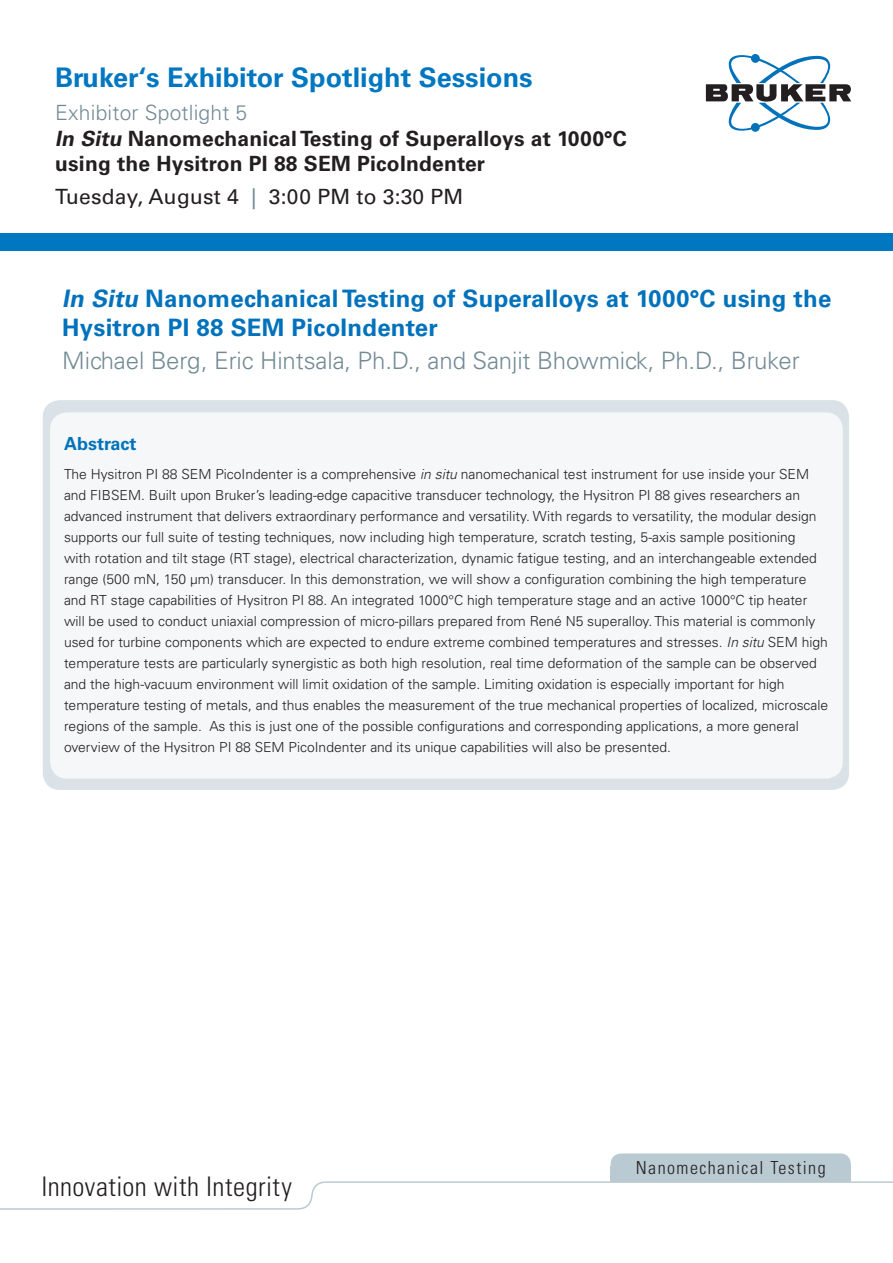
<style>
.page{position:relative;width:893px;height:1263px;background:#fff}
.page>*{position:absolute;margin:0;border:0;box-sizing:border-box;transform-origin:0 0}
.brochure_body{font:700 27px "Univers LT Std";color:#0077c0}
.brochure_title-claim{font:300 condensed 27px "Univers LT Std";letter-spacing:.015em;color:#231f20}
.brochure_body-2{font:700 24px/28.8px "Univers LT Std";letter-spacing:.01em;color:#0072bc}
.brochure_body-3{font:300 24px "Univers LT Std";letter-spacing:-.005em;color:#738a95}
.brochure_body-4{font:700 21px/25.2px "Univers LT Std";letter-spacing:.01em;color:#231f20}
.brochure_body-5{font:21px "Univers LT Std";letter-spacing:.01em;color:#231f20}
.brochure_title-techn{font:300 condensed 18px "Univers LT Std";letter-spacing:.08em;color:#231f20}
.Bullet_Copy{font:700 18px "Univers LT Std";color:#0072bc}
.Bullet_Copy-2{font:300 13.8px/21px "Univers LT Std";color:#231f20}
.s1{font-weight:300;color:#738a95}
.s2{font-style:italic}
.s3{color:#738a95}
</style>
<div class="page">
<div style="left:0;top:234px;width:893px;height:17px;background:#0077c0"></div>
<div style="left:43px;top:400px;width:806px;height:390px;background:#dae2e7;border-radius:17px"></div>
<div style="left:50px;top:412px;width:793px;height:367px;background:#f5f7f8;border-radius:17px"></div>
<svg style="left:706px;top:54px;width:145px;height:78px"></svg>
<svg style="left:0;top:1180px;width:893px;height:30px"></svg>
<div style="left:611px;top:1166px;width:240px;height:15px;background:#bacad2"></div>
<div style="left:611px;top:1153px;width:240px;height:25px;background:#bacad2;border-radius:11px"></div>
<p class="brochure_body" style="left:55px;top:61px;width:479px">Bruker‘s Exhibitor Spotlight Sessions</p>
<p class="brochure_body-4" style="left:55px;top:100px;width:573px"><span class="s1">Exhibitor Spotlight 5<br></span><span class="s2">In Situ</span> Nanomechanical Testing of Superalloys at 1000°C using the Hysitron PI 88 SEM PicoIndenter</p>
<p class="brochure_body-5" style="left:55px;top:185px;width:410px">Tuesday, August 4 <span class="s3">|</span> 3:00 PM to 3:30 PM</p>
<p class="brochure_body-2" style="left:62px;top:284px;width:771px"><span class="s2">In Situ</span> Nanomechanical Testing of Superalloys at 1000°C using the<br>Hysitron PI 88 SEM PicoIndenter</p>
<p class="brochure_body-3" style="left:62px;top:346px;width:739px">Michael Berg, Eric Hintsala, Ph.D., and Sanjit Bhowmick, Ph.D., Bruker</p>
<p class="Bullet_Copy" style="left:64px;top:433px;width:74px">Abstract</p>
<p class="Bullet_Copy-2" style="left:64px;top:464px;width:766px">The Hysitron PI 88 SEM PicoIndenter is a comprehensive <span class="s2">in situ</span> nanomechanical test instrument for use inside your SEM and FIBSEM. Built upon Bruker’s leading-edge capacitive transducer technology, the Hysitron PI 88 gives researchers an advanced instrument that delivers extraordinary performance and versatility. With regards to versatility, the modular design supports our full suite of testing techniques, now including high temperature, scratch testing, 5-axis sample positioning<br>with rotation and tilt stage (RT stage), electrical characterization, dynamic fatigue testing, and an interchangeable extended range (500 mN, 150 µm) transducer. In this demonstration, we will show a configuration combining the high temperature and RT stage capabilities of Hysitron PI 88. An integrated 1000°C high temperature stage and an active 1000°C tip heater will be used to conduct uniaxial compression of micro-pillars prepared from René N5 superalloy. This material is commonly used for turbine components which are expected to endure extreme combined temperatures and stresses. <span class="s2">In situ</span> SEM high temperature tests are particularly synergistic as both high resolution, real time deformation of the sample can be observed and the high-vacuum environment will limit oxidation of the sample. Limiting oxidation is especially important for high temperature testing of metals, and thus enables the measurement of the true mechanical properties of localized, microscale regions of the sample. As this is just one of the possible configurations and corresponding applications, a more general overview of the Hysitron PI 88 SEM PicoIndenter and its unique capabilities will also be presented.</p>
<p class="brochure_title-claim" style="left:41px;top:1170px;width:252px">Innovation with Integrity</p>
<p class="brochure_title-techn" style="left:636px;top:1157px;width:191px">Nanomechanical Testing</p>
</div>
